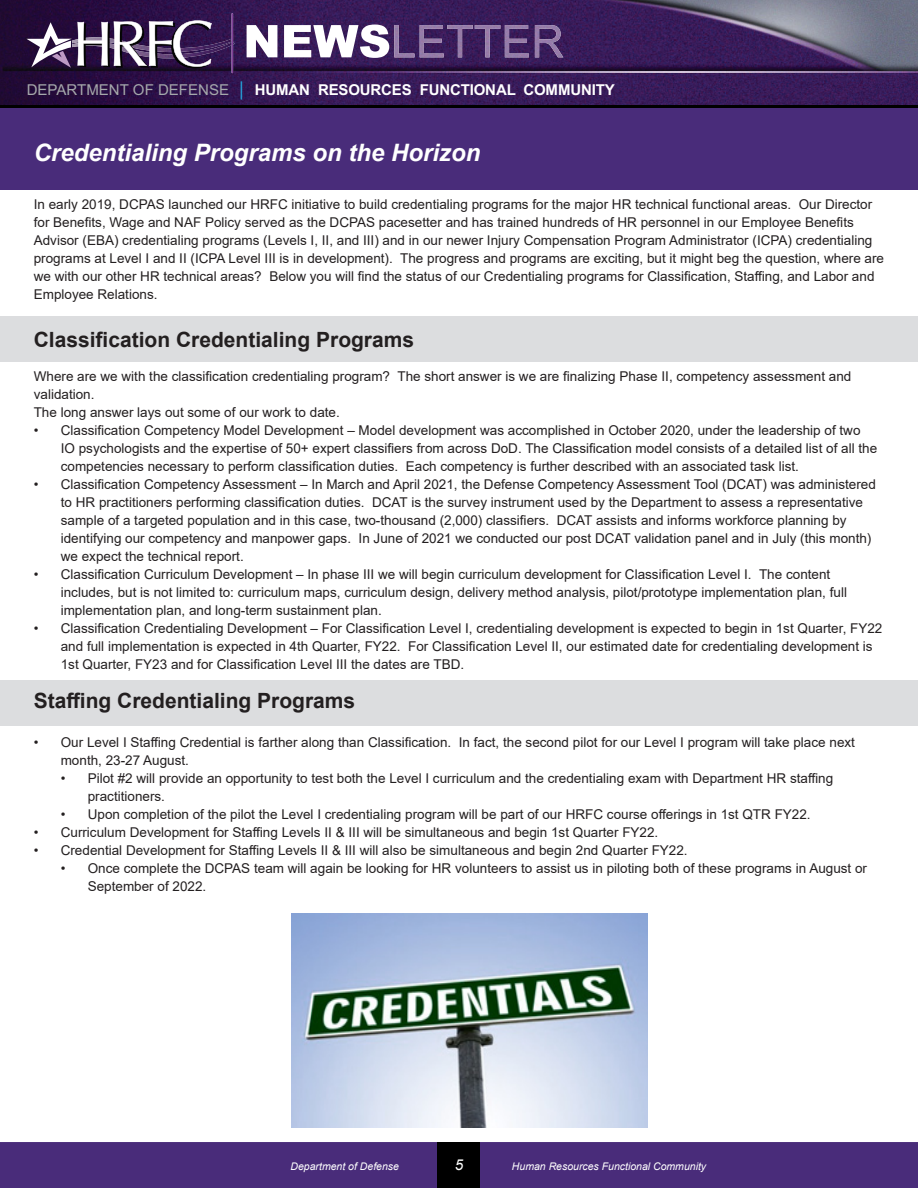
<style>
.page{position:relative;width:918px;height:1188px;background:#fff}
.page>*{position:absolute;margin:0;border:0;box-sizing:border-box;transform-origin:0 0}
.t1{font:italic 700 24px "Arial";color:#fff}
.t2{font:700 21px "Arial";color:#231f20}
.t3{font:700 15px "Arial";letter-spacing:-.01em;color:#fff}
.t4{font:italic 15px "Arial";color:#fff}
.Body{font:13.5px/18px "Arial";color:#231f20}
.t5{font:italic 10.5px "Arial";color:#fff}
.s1{font-weight:400;color:#a5a8ab}
.s2{font-weight:400;font-style:italic;color:#24a8e0}
</style>
<div class="page">
<img style="left:0;top:0;width:918px;height:105px">
<hr style="left:232px;top:13px;width:1px;height:60px;background:#7f3f97">
<svg style="left:247px;top:25px;width:30px;height:32px"></svg>
<svg style="left:284px;top:25px;width:105px;height:33px"></svg>
<img style="left:394px;top:25px;width:20px;height:32px">
<img style="left:420px;top:25px;width:24px;height:32px">
<img style="left:447px;top:25px;width:26px;height:32px">
<img style="left:475px;top:25px;width:25px;height:32px">
<img style="left:505px;top:25px;width:24px;height:32px">
<img style="left:535px;top:25px;width:28px;height:32px">
<img style="left:72px;top:42px;width:163px;height:16px">
<img style="left:72px;top:37px;width:160px;height:15px">
<svg style="left:26px;top:22px;width:46px;height:46px"></svg>
<svg style="left:78px;top:20px;width:134px;height:48px"></svg>
<hr style="left:0;top:105px;width:918px;height:3px;background:#000">
<div style="left:0;top:1142px;width:918px;height:46px;background:#492c7a"></div>
<div style="left:438px;top:1143px;width:42px;height:45px;background:#000"></div>
<div style="left:0;top:317px;width:918px;height:45px;background:#dcdddf"></div>
<div style="left:0;top:108px;width:918px;height:81px;background:#492c7a"></div>
<img style="left:291px;top:914px;width:357px;height:213px">
<div style="left:0;top:680px;width:918px;height:46px;background:#dcdddf"></div>
<p class="t3" style="left:27px;top:80px;width:589px"><span class="s1">DEPARTMENT OF DEFENSE</span> <span class="s2">│</span> HUMAN RESOURCES FUNCTIONAL COMMUNITY</p>
<p class="t1" style="left:34px;top:136px;width:448px">Credentialing Programs on the Horizon</p>
<p class="Body" style="left:34px;top:195px;width:852px">In early 2019, DCPAS launched our HRFC initiative to build credentialing programs for the major HR technical functional areas. Our Director for Benefits, Wage and NAF Policy served as the DCPAS pacesetter and has trained hundreds of HR personnel in our Employee Benefits Advisor (EBA) credentialing programs (Levels I, II, and III) and in our newer Injury Compensation Program Administrator (ICPA) credentialing programs at Level I and II (ICPA Level III is in development). The progress and programs are exciting, but it might beg the question, where are we with our other HR technical areas? Below you will find the status of our Credentialing programs for Classification, Staffing, and Labor and Employee Relations.</p>
<p class="t2" style="left:34px;top:325px;width:382px">Classification Credentialing Programs</p>
<p class="Body" style="left:34px;top:368px;width:819px">Where are we with the classification credentialing program? The short answer is we are finalizing Phase II, competency assessment and validation.</p>
<p class="Body" style="left:34px;top:404px;width:308px">The long answer lays out some of our work to date.</p>
<p class="Body" style="left:61px;top:422px;width:818px;text-indent:-27px">• Classification Competency Model Development – Model development was accomplished in October 2020, under the leadership of two<br>IO psychologists and the expertise of 50+ expert classifiers from across DoD. The Classification model consists of a detailed list of all the competencies necessary to perform classification duties. Each competency is further described with an associated task list.</p>
<p class="Body" style="left:61px;top:476px;width:817px;text-indent:-27px">• Classification Competency Assessment – In March and April 2021, the Defense Competency Assessment Tool (DCAT) was administered to HR practitioners performing classification duties. DCAT is the survey instrument used by the Department to assess a representative sample of a targeted population and in this case, two-thousand (2,000) classifiers. DCAT assists and informs workforce planning by identifying our competency and manpower gaps. In June of 2021 we conducted our post DCAT validation panel and in July (this month) we expect the technical report.</p>
<p class="Body" style="left:61px;top:566px;width:788px;text-indent:-27px">• Classification Curriculum Development – In phase III we will begin curriculum development for Classification Level I. The content includes, but is not limited to: curriculum maps, curriculum design, delivery method analysis, pilot/prototype implementation plan, full implementation plan, and long-term sustainment plan.</p>
<p class="Body" style="left:61px;top:620px;width:823px;text-indent:-27px">• Classification Credentialing Development – For Classification Level I, credentialing development is expected to begin in 1st Quarter, FY22 and full implementation is expected in 4th Quarter, FY22. For Classification Level II, our estimated date for credentialing development is<br>1st Quarter, FY23 and for Classification Level III the dates are TBD.</p>
<p class="t2" style="left:34px;top:686px;width:323px">Staffing Credentialing Programs</p>
<p class="Body" style="left:61px;top:733px;width:796px;text-indent:-27px">• Our Level I Staffing Credential is farther along than Classification. In fact, the second pilot for our Level I program will take place next month, 23-27 August.</p>
<p class="Body" style="left:88px;top:769px;width:747px;text-indent:-27px">• Pilot #2 will provide an opportunity to test both the Level I curriculum and the credentialing exam with Department HR staffing practitioners.</p>
<p class="Body" style="left:61px;top:805px;width:751px">• Upon completion of the pilot the Level I credentialing program will be part of our HRFC course offerings in 1st QTR FY22.</p>
<p class="Body" style="left:34px;top:823px;width:626px">• Curriculum Development for Staffing Levels II &amp; III will be simultaneous and begin 1st Quarter FY22.</p>
<p class="Body" style="left:34px;top:841px;width:655px">• Credential Development for Staffing Levels II &amp; III will also be simultaneous and begin 2nd Quarter FY22.</p>
<p class="Body" style="left:88px;top:859px;width:781px;text-indent:-27px">• Once complete the DCPAS team will again be looking for HR volunteers to assist us in piloting both of these programs in August or<br>September of 2022.</p>
<p class="t5" style="left:291px;top:1159px;width:110px">Department of Defense</p>
<p class="t4" style="left:455px;top:1155px;width:10px">5</p>
<p class="t5" style="left:512px;top:1159px;width:196px">Human Resources Functional Community</p>
</div>
